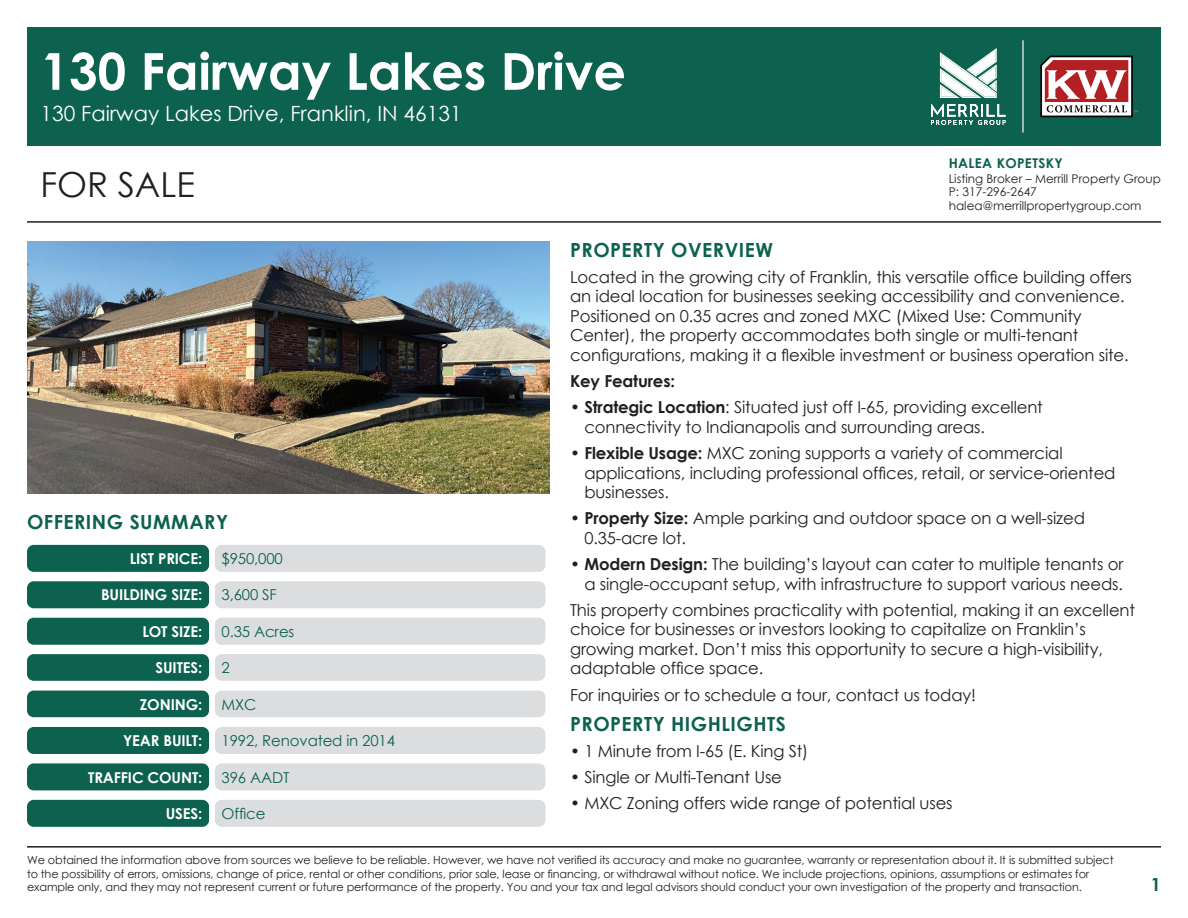
<style>
.page{position:relative;width:1188px;height:918px;background:#fff}
.page>*{position:absolute;margin:0;border:0;box-sizing:border-box;transform-origin:0 0}
.t1{font:700 51px "Century Gothic";color:#fff}
.t2{font:34.5px "Century Gothic";color:#231f20}
.t3{font:21px "Century Gothic";color:#fff}
.t4{font:700 19.5px "Century Gothic";letter-spacing:.025em;color:#0c624e}
.t5{font:700 18px "Century Gothic";color:#0c624e}
.t6{font:16.5px/19.5px "Century Gothic";letter-spacing:-.01em;color:#231f20}
.t7{font:700 16.5px "Century Gothic";letter-spacing:-.01em;color:#231f20}
.t8{font:700 15px "Century Gothic";letter-spacing:-.01em;color:#fff}
.t9{font:15px "Century Gothic";letter-spacing:-.01em;color:#0c624e}
.t10{font:700 13.5px "Century Gothic";letter-spacing:.025em;color:#0c624e}
.t11{font:12px/13.5px "Century Gothic";color:#231f20}
.t12{font:11.25px/13.5px "Century Gothic";letter-spacing:-.01em;color:#231f20}
.s1{font-weight:700}
</style>
<div class="page">
<div style="left:27px;top:27px;width:1134px;height:119px;background:#0c624e"></div>
<hr style="left:27px;top:846px;width:1134px;height:2px;background:#231f20">
<hr style="left:27px;top:221px;width:1134px;height:2px;background:#231f20">
<hr style="left:1022px;top:40px;width:2px;height:93px;background:#fff">
<svg style="left:931px;top:104px;width:75px;height:21px"></svg>
<svg style="left:940px;top:48px;width:57px;height:50px"></svg>
<svg style="left:1040px;top:55px;width:98px;height:63px;background:#b18281"></svg>
<div style="left:27px;top:581px;width:182px;height:27px;background:#0c624e;border-radius:7px"></div>
<div style="left:215px;top:581px;width:330px;height:27px;background:#dcdddf;border-radius:7px"></div>
<div style="left:27px;top:618px;width:182px;height:27px;background:#0c624e;border-radius:7px"></div>
<div style="left:215px;top:618px;width:330px;height:27px;background:#dcdddf;border-radius:7px"></div>
<div style="left:27px;top:545px;width:182px;height:27px;background:#0c624e;border-radius:7px"></div>
<div style="left:215px;top:545px;width:330px;height:27px;background:#dcdddf;border-radius:7px"></div>
<div style="left:27px;top:654px;width:182px;height:27px;background:#0c624e;border-radius:7px"></div>
<div style="left:215px;top:654px;width:330px;height:27px;background:#dcdddf;border-radius:7px"></div>
<div style="left:27px;top:691px;width:182px;height:26px;background:#0c624e;border-radius:7px"></div>
<div style="left:215px;top:691px;width:330px;height:26px;background:#dcdddf;border-radius:7px"></div>
<div style="left:27px;top:727px;width:182px;height:27px;background:#0c624e;border-radius:7px"></div>
<div style="left:215px;top:727px;width:330px;height:27px;background:#dcdddf;border-radius:7px"></div>
<div style="left:27px;top:763px;width:182px;height:27px;background:#0c624e;border-radius:7px"></div>
<div style="left:215px;top:763px;width:330px;height:27px;background:#dcdddf;border-radius:7px"></div>
<div style="left:27px;top:800px;width:182px;height:27px;background:#0c624e;border-radius:7px"></div>
<div style="left:215px;top:800px;width:330px;height:27px;background:#dcdddf;border-radius:7px"></div>
<img style="left:27px;top:242px;width:523px;height:252px">
<h1 class="t1" style="left:40px;top:33px;width:587px">130 Fairway Lakes Drive</h1>
<p class="t3" style="left:40px;top:99px;width:423px">130 Fairway Lakes Drive, Franklin, IN 46131</p>
<h2 class="t2" style="left:40px;top:161px;width:156px">FOR SALE</h2>
<p class="t10" style="left:949px;top:153px;width:116px">HALEA KOPETSKY</p>
<p class="t11" style="left:949px;top:172px;width:214px">Listing Broker – Merrill Property Group<br>P: 317-296-2647 halea@merrillpropertygroup.com</p>
<p class="t4" style="left:27px;top:507px;width:203px">OFFERING SUMMARY</p>
<p class="t8" style="left:130px;top:547px;width:74px">LIST PRICE:</p>
<p class="t9" style="left:222px;top:548px;width:63px">$950,000</p>
<p class="t8" style="left:101px;top:584px;width:103px">BUILDING SIZE:</p>
<p class="t9" style="left:222px;top:585px;width:57px">3,600 SF</p>
<p class="t8" style="left:142px;top:620px;width:62px">LOT SIZE:</p>
<p class="t9" style="left:222px;top:621px;width:74px">0.35 Acres</p>
<p class="t8" style="left:156px;top:656px;width:48px">SUITES:</p>
<p class="t9" style="left:222px;top:657px;width:10px">2</p>
<p class="t8" style="left:140px;top:693px;width:64px">ZONING:</p>
<p class="t9" style="left:222px;top:694px;width:36px">MXC</p>
<p class="t8" style="left:123px;top:729px;width:81px">YEAR BUILT:</p>
<p class="t9" style="left:222px;top:730px;width:175px">1992, Renovated in 2014</p>
<p class="t8" style="left:88px;top:766px;width:116px">TRAFFIC COUNT:</p>
<p class="t9" style="left:222px;top:767px;width:69px">396 AADT</p>
<p class="t8" style="left:166px;top:802px;width:38px">USES:</p>
<p class="t9" style="left:222px;top:803px;width:45px">Office</p>
<p class="t4" style="left:570px;top:235px;width:204px">PROPERTY OVERVIEW</p>
<p class="t6" style="left:570px;top:267px;width:563px">Located in the growing city of Franklin, this versatile office building offers an ideal location for businesses seeking accessibility and convenience.<br>Positioned on 0.35 acres and zoned MXC (Mixed Use: Community Center), the property accommodates both single or multi-tenant configurations, making it a flexible investment or business operation site.</p>
<p class="t7" style="left:570px;top:369px;width:106px">Key Features:</p>
<p class="t6" style="left:584px;top:397px;width:460px;text-indent:-14px">• <span class="s1">Strategic Location</span>: Situated just off I-65, providing excellent connectivity to Indianapolis and surrounding areas.</p>
<p class="t6" style="left:584px;top:443px;width:533px;text-indent:-14px">• <span class="s1">Flexible Usage:</span> MXC zoning supports a variety of commercial applications, including professional offices, retail, or service-oriented businesses.</p>
<p class="t6" style="left:584px;top:508px;width:502px;text-indent:-14px">• <span class="s1">Property Size:</span> Ample parking and outdoor space on a well-sized<br>0.35-acre lot.</p>
<p class="t6" style="left:570px;top:554px;width:555px;text-align:right">• <span class="s1">Modern Design:</span> The building’s layout can cater to multiple tenants or a single-occupant setup, with infrastructure to support various needs.</p>
<p class="t6" style="left:570px;top:600px;width:566px">This property combines practicality with potential, making it an excellent choice for businesses or investors looking to capitalize on Franklin’s growing market. Don’t miss this opportunity to secure a high-visibility, adaptable office space.</p>
<p class="t6" style="left:570px;top:685px;width:407px">For inquiries or to schedule a tour, contact us today!</p>
<p class="t4" style="left:570px;top:709px;width:217px">PROPERTY HIGHLIGHTS</p>
<p class="t6" style="left:570px;top:741px;width:240px">• 1 Minute from I-65 (E. King St)</p>
<p class="t6" style="left:570px;top:767px;width:213px">• Single or Multi-Tenant Use</p>
<p class="t6" style="left:570px;top:793px;width:384px">• MXC Zoning offers wide range of potential uses</p>
<p class="t12" style="left:27px;top:853px;width:1088px">We obtained the information above from sources we believe to be reliable. However, we have not verified its accuracy and make no guarantee, warranty or representation about it. It is submitted subject to the possibility of errors, omissions, change of price, rental or other conditions, prior sale, lease or financing, or withdrawal without notice. We include projections, opinions, assumptions or estimates for example only, and they may not represent current or future performance of the property. You and your tax and legal advisors should conduct your own investigation of the property and transaction.</p>
<p class="t5" style="left:1151px;top:871px;width:12px">1</p>
</div>
